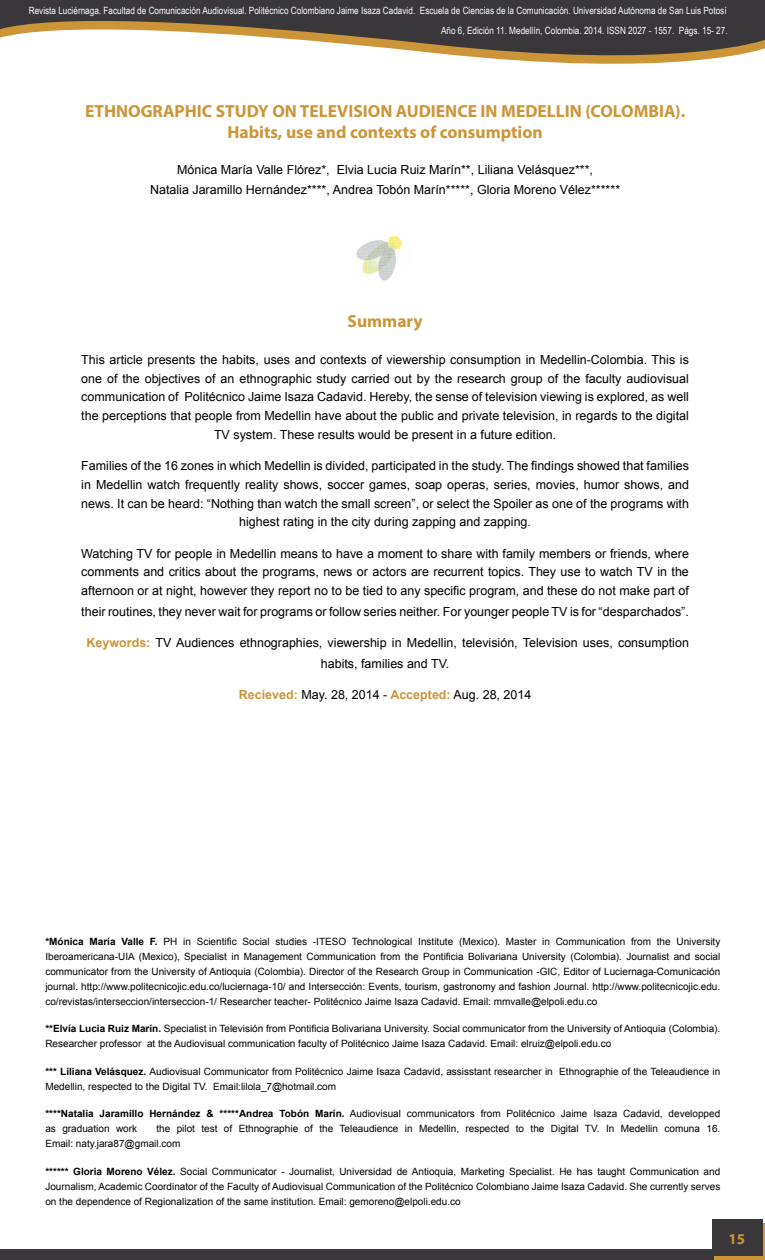
<style>
.page{position:relative;width:765px;height:1260px;background:#fff}
.page>*{position:absolute;margin:0;border:0;box-sizing:border-box;transform-origin:0 0}
.t1{font:700 17.5px/21px "Myriad Pro";color:#cc9538;text-align:center}
.t2{font:700 15px "Myriad Pro";color:#cc9538}
.t3{font:12.5px/18.8px "Arial";color:#000;text-align:center}
.t4{font:10px/15px "Arial";color:#000}
.t5{font:10px/20px "Arial Narrow";color:#fafdff;text-align:right}
.s1{font-weight:700;color:#cc9538}
.s2{font-weight:700}
</style>
<div class="page">
<div style="left:0;top:1249px;width:765px;height:11px;background:#39373a"></div>
<svg style="left:0;top:0;width:765px;height:64px;fill:#39373a"></svg>
<div style="left:715px;top:1224px;width:50px;height:36px;background:linear-gradient(to right,#cc9538,#cc9538)"></div>
<div style="left:712px;top:1220px;width:50px;height:36px;background:#39373a"></div>
<svg style="left:356px;top:235px;width:46px;height:46px"></svg>
<p class="t5" style="left:29px;top:0;width:700px">Revista Luciérnaga. Facultad de Comunicación Audiovisual. Politécnico Colombiano Jaime Isaza Cadavid. Escuela de Ciencias de la Comunicación. Universidad Autónoma de San Luis Potosí<br>Año 6, Edición 11. Medellín, Colombia. 2014. ISSN 2027 - 1557. Págs. 15- 27.</p>
<h1 class="t1" style="left:85px;top:100px;width:602px">ETHNOGRAPHIC STUDY ON TELEVISION AUDIENCE IN MEDELLIN (COLOMBIA).<br>Habits, use and contexts of consumption</h1>
<p class="t3" style="left:150px;top:159px;width:472px;line-height:20px">Mónica María Valle Flórez*, Elvia Lucia Ruiz Marín**, Liliana Velásquez***,<br>Natalia Jaramillo Hernández****, Andrea Tobón Marín*****, Gloria Moreno Vélez******</p>
<h1 class="t1" style="left:348px;top:310px;width:77px">Summary</h1>
<p class="t3" style="left:81px;top:350px;width:609px">This article presents the habits, uses and contexts of viewership consumption in Medellin-Colombia. This is one of the objectives of an ethnographic study carried out by the research group of the faculty audiovisual communication of Politécnico Jaime Isaza Cadavid. Hereby, the sense of television viewing is explored, as well the perceptions that people from Medellin have about the public and private television, in regards to the digital TV system. These results would be present in a future edition.</p>
<p class="t3" style="left:81px;top:456px;width:609px">Families of the 16 zones in which Medellin is divided, participated in the study. The findings showed that families in Medellin watch frequently reality shows, soccer games, soap operas, series, movies, humor shows, and news. It can be heard: “Nothing than watch the small screen”, or select the Spoiler as one of the programs with highest rating in the city during zapping and zapping.</p>
<p class="t3" style="left:81px;top:544px;width:609px;text-align:justify">Watching TV for people in Medellin means to have a moment to share with family members or friends, where comments and critics about the programs, news or actors are recurrent topics. They use to watch TV in the afternoon or at night, however they report no to be tied to any specific program, and these do not make part of</p>
<p class="t3" style="left:81px;top:602px;width:609px">their routines, they never wait for programs or follow series neither. For younger people TV is for “desparchados”.</p>
<p class="t3" style="left:87px;top:632px;width:604px;line-height:20.6px"><span class="s1">Keywords:</span> TV Audiences ethnographies, viewership in Medellin, televisión, Television uses, consumption habits, families and TV.</p>
<p class="t3" style="left:239px;top:685px;width:294px"><span class="s1">Recieved:</span> May. 28, 2014 - <span class="s1">Accepted:</span> Aug. 28, 2014</p>
<p class="t4" style="left:45px;top:934px;width:676px;text-align:justify"><span class="s2">*Mónica María Valle F.</span> PH in Scientific Social studies -ITESO Technological Institute (Mexico). Master in Communication from the University Iberoamericana-UIA (Mexico), Specialist in Management Communication from the Pontificia Bolivariana University (Colombia). Journalist and social communicator from the University of Antioquia (Colombia). Director of the Research Group in Communication -GIC, Editor of Luciernaga-Comunicación journal. http://www.politecnicojic.edu.co/luciernaga-10/ and Intersección: Events, tourism, gastronomy and fashion Journal. http://www.politecnicojic.edu. co/revistas/interseccion/interseccion-1/ Researcher teacher- Politécnico Jaime Isaza Cadavid. Email: mmvalle@elpoli.edu.co</p>
<p class="t4" style="left:45px;top:1021px;width:676px"><span class="s2">**Elvía Lucia Ruiz Marín.</span> Specialist in Televisión from Pontificia Bolivariana University. Social communicator from the University of Antioquia (Colombia).<br>Researcher professor at the Audiovisual communication faculty of Politécnico Jaime Isaza Cadavid. Email: elruiz@elpoli.edu.co</p>
<p class="t4" style="left:45px;top:1064px;width:676px"><span class="s2">*** Liliana Velásquez.</span> Audiovisual Communicator from Politécnico Jaime Isaza Cadavid, assisstant researcher in Ethnographie of the Teleaudience in<br>Medellin, respected to the Digital TV. Email:lilola_7@hotmail.com</p>
<p class="t4" style="left:45px;top:1106px;width:676px"><span class="s2">****Natalia Jaramillo Hernández &amp; *****Andrea Tobón Marín.</span> Audiovisual communicators from Politécnico Jaime Isaza Cadavid, developped as graduation work</p>
<p class="t4" style="left:45px;top:1121px;width:676px;text-indent:111px">the pilot test of Ethnographie of the Teleaudience in Medellin, respected to the Digital TV. In Medellin comuna 16.<br>Email: naty.jara87@gmail.com</p>
<p class="t4" style="left:45px;top:1164px;width:676px;text-align:justify"><span class="s2">****** Gloria Moreno Vélez.</span> Social Communicator - Journalist, Universidad de Antioquia, Marketing Specialist. He has taught Communication and Journalism, Academic Coordinator of the Faculty of Audiovisual Communication of the Politécnico Colombiano Jaime Isaza Cadavid. She currently serves on the dependence of Regionalization of the same institution. Email: gemoreno@elpoli.edu.co</p>
<h2 class="t2" style="left:729px;top:1229px;width:18px">15</h2>
</div>
